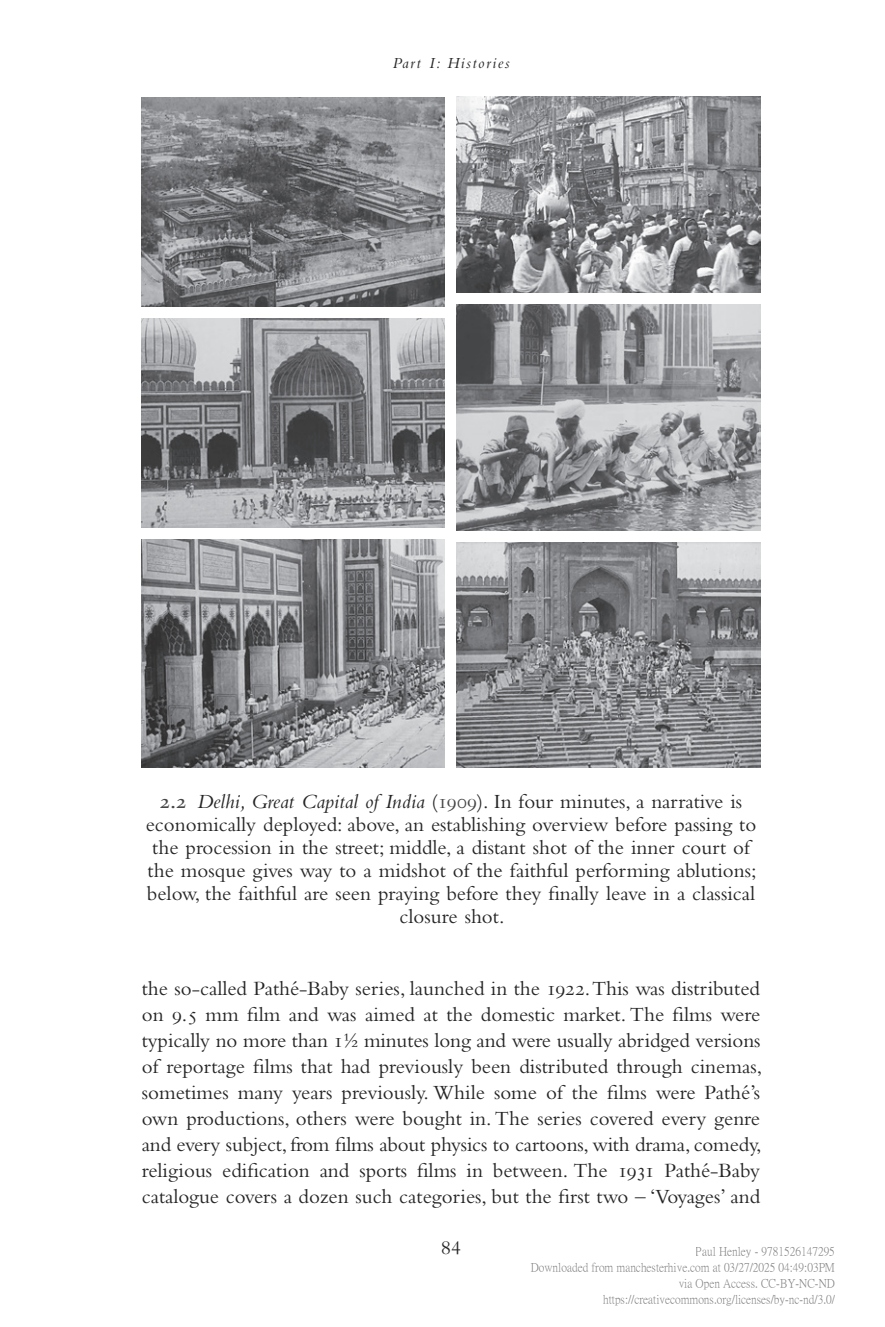
<style>
.page{position:relative;width:885px;height:1327px;background:#fff}
.page>*{position:absolute;margin:0;border:0;box-sizing:border-box;transform-origin:0 0}
.para{font:21px/26px "Bembo Std";color:#252525;text-align:justify}
.figure_caption-first{font:21px/23px "Bembo Std";color:#252525;text-align:center}
.t1{font:20px "Bembo Std";color:#252525}
.t2{font:italic 16px "Bembo Std";letter-spacing:.095em;color:#252525}
.t3{font:12px/16px "P Ming Li U";color:rgb(0 0 0/.5);text-align:right}
.s1{font-weight:600;color:#474747}
.s2{font-style:italic}
.s3{color:#474747}
</style>
<div class="page">
<img style="left:142px;top:97px;width:303px;height:209px">
<img style="left:142px;top:318px;width:303px;height:210px">
<img style="left:457px;top:304px;width:303px;height:226px">
<img style="left:142px;top:540px;width:303px;height:227px">
<img style="left:457px;top:542px;width:303px;height:225px">
<img style="left:457px;top:97px;width:303px;height:195px">
<p class="t2" style="left:392px;top:53px;width:119px">Part I: Histories</p>
<p class="figure_caption-first" style="left:146px;top:789px;width:612px"><span class="s1">2.2</span> <span class="s2">Delhi, Great Capital of India</span> (<span class="s3">1909</span>). In four minutes, a narrative is economically deployed: above, an establishing overview before passing to the procession in the street; middle, a distant shot of the inner court of the mosque gives way to a midshot of the faithful performing ablutions; below, the faithful are seen praying before they finally leave in a classical closure shot.</p>
<p class="para" style="left:142px;top:975px;width:621px">the so-called Pathé-Baby series, launched in the 1922. This was distributed on 9.5 mm film and was aimed at the domestic market. The films were typically no more than 1½ minutes long and were usually abridged versions of reportage films that had previously been distributed through cinemas, sometimes many years previously. While some of the films were Pathé’s own productions, others were bought in. The series covered every genre and every subject, from films about physics to cartoons, with drama, comedy, religious edification and sports films in between. The 1931 Pathé-Baby catalogue covers a dozen such categories, but the first two – ‘Voyages’ and</p>
<p class="t1" style="left:441px;top:1236px;width:21px">84</p>
<p class="t3" style="left:530px;top:1243px;width:306px">Paul Henley - 9781526147295<br>Downloaded from manchesterhive.com at 03/27/2025 04:49:03PM via Open Access. CC-BY-NC-ND https://creativecommons.org/licenses/by-nc-nd/3.0/</p>
</div>
